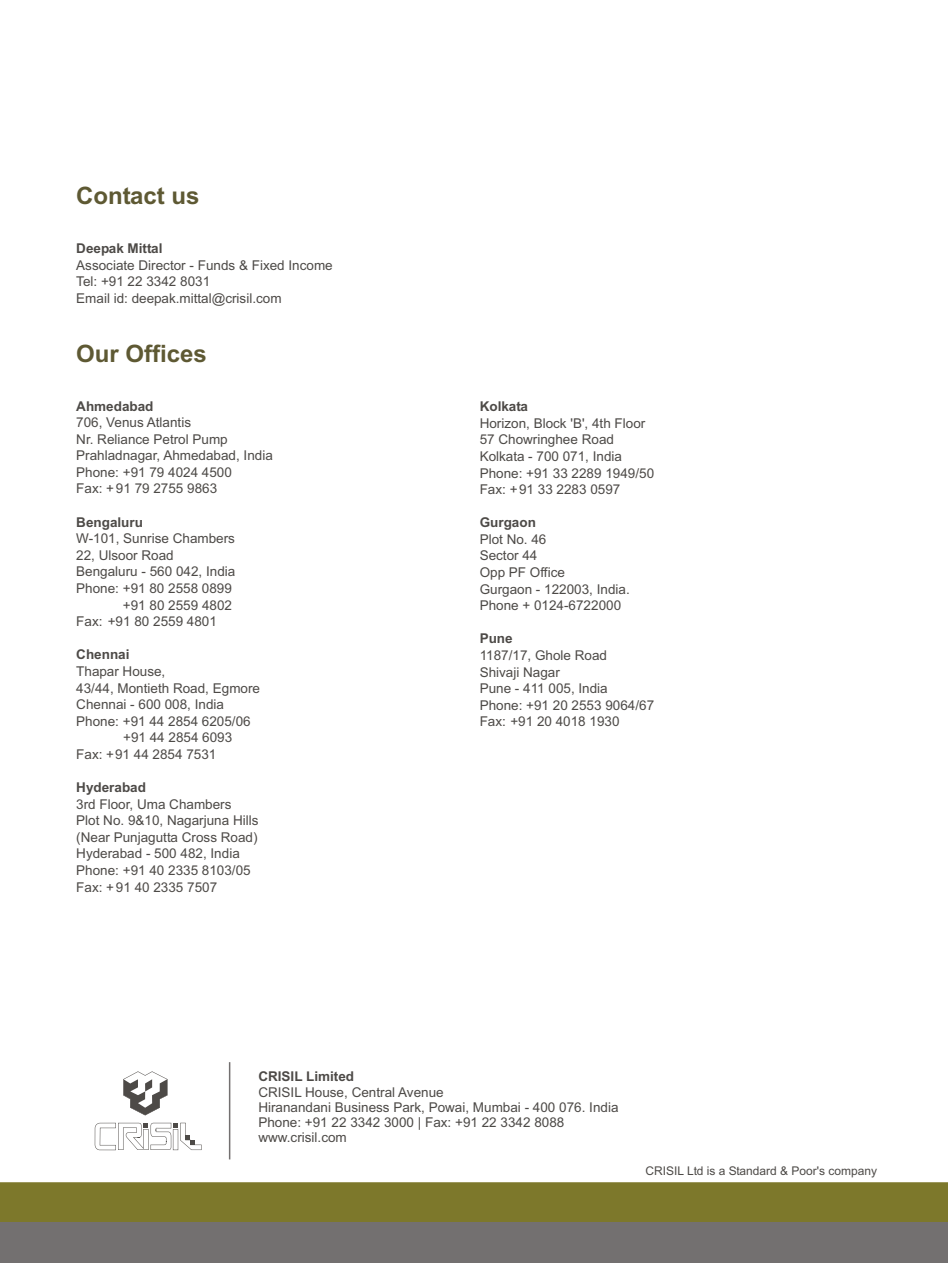
<style>
.page{position:relative;width:948px;height:1263px;background:#fff}
.page>*{position:absolute;margin:0;border:0;box-sizing:border-box;transform-origin:0 0}
.t1{font:700 24px "Arial";color:#5e5933}
.t2{font:13.5px/16.6px "Arial";color:#4d4a47}
.t3{font:700 13.5px "Arial";color:#4d4a47}
.t4{font:12px "Arial";color:#4d4a47}
</style>
<div class="page">
<div style="left:0;top:1182px;width:948px;height:40px;background:#7d782b"></div>
<div style="left:0;top:1222px;width:948px;height:41px;background:#737070"></div>
<hr style="left:229px;top:1062px;width:1px;height:97px;background:#737070">
<svg style="left:95px;top:1123px;width:107px;height:28px"></svg>
<svg style="left:123px;top:1071px;width:44px;height:44px"></svg>
<h1 class="t1" style="left:76px;top:187px;width:125px">Contact us</h1>
<p class="t3" style="left:76px;top:243px;width:88px">Deepak Mittal</p>
<p class="t2" style="left:76px;top:258px;width:258px">Associate Director - Funds &amp; Fixed Income<br>Tel: +91 22 3342 8031<br>Email id: deepak.mittal@crisil.com</p>
<h1 class="t1" style="left:76px;top:345px;width:132px">Our Offices</h1>
<p class="t3" style="left:76px;top:401px;width:79px">Ahmedabad</p>
<p class="t2" style="left:76px;top:415px;width:198px">706, Venus Atlantis<br>Nr. Reliance Petrol Pump<br>Prahladnagar, Ahmedabad, India<br>Phone: +91 79 4024 4500<br>Fax: +91 79 2755 9863</p>
<p class="t3" style="left:76px;top:517px;width:68px">Bengaluru</p>
<p class="t2" style="left:76px;top:531px;width:160px">W-101, Sunrise Chambers</p>
<p class="t2" style="left:76px;top:548px;width:99px">22, Ulsoor Road</p>
<p class="t2" style="left:76px;top:565px;width:161px">Bengaluru - 560 042, India</p>
<p class="t2" style="left:76px;top:581px;width:157px">Phone: +91 80 2558 0899</p>
<p class="t2" style="left:123px;top:598px;width:111px">+91 80 2559 4802</p>
<p class="t2" style="left:76px;top:614px;width:142px">Fax: +91 80 2559 4801</p>
<p class="t3" style="left:76px;top:650px;width:55px">Chennai</p>
<p class="t2" style="left:76px;top:664px;width:91px">Thapar House,</p>
<p class="t2" style="left:76px;top:681px;width:185px">43/44, Montieth Road, Egmore</p>
<p class="t2" style="left:76px;top:697px;width:149px">Chennai - 600 008, India</p>
<p class="t2" style="left:76px;top:714px;width:176px">Phone: +91 44 2854 6205/06</p>
<p class="t2" style="left:123px;top:730px;width:111px">+91 44 2854 6093</p>
<p class="t2" style="left:76px;top:747px;width:142px">Fax: + 91 44 2854 7531</p>
<p class="t3" style="left:76px;top:782px;width:71px">Hyderabad</p>
<p class="t2" style="left:76px;top:797px;width:184px">3rd Floor, Uma Chambers<br>Plot No. 9&amp;10, Nagarjuna Hills (Near Punjagutta Cross Road)<br>Hyderabad - 500 482, India<br>Phone: +91 40 2335 8103/05<br>Fax: +91 40 2335 7507</p>
<p class="t3" style="left:480px;top:401px;width:50px">Kolkata</p>
<p class="t2" style="left:480px;top:416px;width:176px">Horizon, Block 'B', 4th Floor<br>57 Chowringhee Road<br>Kolkata - 700 071, India<br>Phone: +91 33 2289 1949/50<br>Fax: +91 33 2283 0597</p>
<p class="t3" style="left:480px;top:517px;width:58px">Gurgaon</p>
<p class="t2" style="left:480px;top:532px;width:152px">Plot No. 46<br>Sector 44<br>Opp PF Office<br>Gurgaon - 122003, India.<br>Phone + 0124-6722000</p>
<p class="t3" style="left:480px;top:634px;width:35px">Pune</p>
<p class="t2" style="left:480px;top:648px;width:176px">1187/17, Ghole Road<br>Shivaji Nagar<br>Pune - 411 005, India<br>Phone: +91 20 2553 9064/67<br>Fax: +91 20 4018 1930</p>
<p class="t3" style="left:258px;top:1072px;width:97px">CRISIL Limited</p>
<p class="t2" style="left:258px;top:1085px;width:362px;line-height:15.1px">CRISIL House, Central Avenue<br>Hiranandani Business Park, Powai, Mumbai - 400 076. India Phone: +91 22 3342 3000 | Fax: +91 22 3342 8088 www.crisil.com</p>
<p class="t4" style="left:646px;top:1166px;width:233px">CRISIL Ltd is a Standard &amp; Poor's company</p>
</div>
